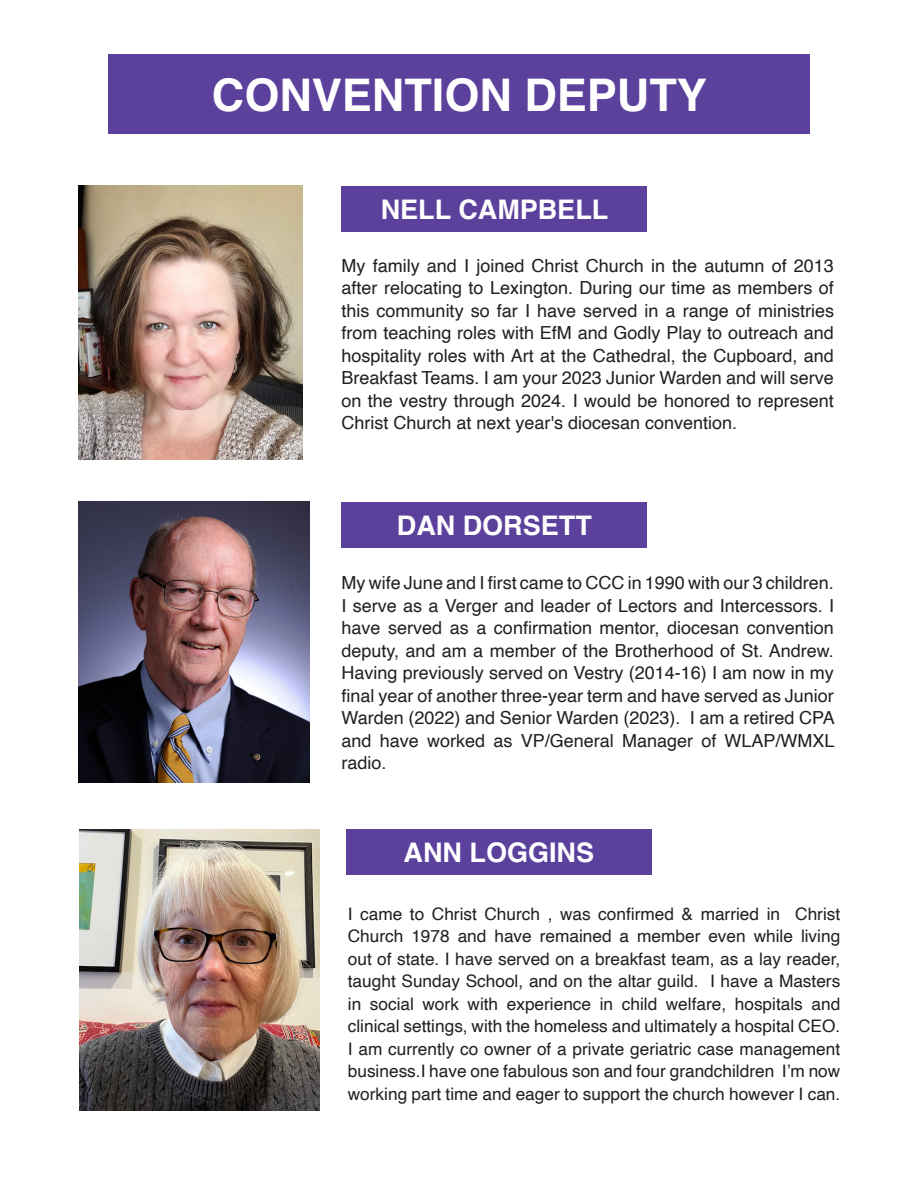
<style>
.page{position:relative;width:918px;height:1188px;background:#fff}
.page>*{position:absolute;margin:0;border:0;box-sizing:border-box;transform-origin:0 0}
.t1{font:700 45px "Helvetica";color:#fff}
.t2{font:700 27px "Helvetica";color:#fff}
.t3{font:18px/22.5px "Helvetica";color:#231f20;text-align:justify}
.t4{font:17.25px/22.5px "Helvetica";color:#231f20;text-align:justify}
</style>
<div class="page">
<div style="left:108px;top:54px;width:702px;height:80px;background:#5b419c"></div>
<img style="left:78px;top:185px;width:224px;height:275px">
<img style="left:80px;top:829px;width:239px;height:281px">
<img style="left:78px;top:502px;width:231px;height:281px">
<div style="left:342px;top:187px;width:305px;height:45px;background:#5b419c"></div>
<div style="left:342px;top:502px;width:305px;height:46px;background:#5b419c"></div>
<div style="left:346px;top:829px;width:306px;height:46px;background:#5b419c"></div>
<p class="t1" style="left:212px;top:67px;width:497px">CONVENTION DEPUTY</p>
<p class="t2" style="left:381px;top:193px;width:229px">NELL CAMPBELL</p>
<p class="t3" style="left:342px;top:254px;width:494px">My family and I joined Christ Church in the autumn of 2013 after relocating to Lexington. During our time as members of this community so far I have served in a range of ministries from teaching roles with EfM and Godly Play to outreach and hospitality roles with Art at the Cathedral, the Cupboard, and Breakfast Teams. I am your 2023 Junior Warden and will serve on the vestry through 2024. I would be honored to represent Christ Church at next year's diocesan convention.</p>
<p class="t2" style="left:397px;top:509px;width:196px">DAN DORSETT</p>
<p class="t3" style="left:342px;top:572px;width:495px">My wife June and I first came to CCC in 1990 with our 3 children.<br>I serve as a Verger and leader of Lectors and Intercessors. I have served as a confirmation mentor, diocesan convention deputy, and am a member of the Brotherhood of St. Andrew.<br>Having previously served on Vestry (2014-16) I am now in my final year of another three-year term and have served as Junior Warden (2022) and Senior Warden (2023). I am a retired CPA and have worked as VP/General Manager of WLAP/WMXL radio.</p>
<p class="t2" style="left:404px;top:836px;width:192px">ANN LOGGINS</p>
<p class="t4" style="left:348px;top:903px;width:494px">I came to Christ Church , was confirmed &amp; married in Christ Church 1978 and have remained a member even while living out of state. I have served on a breakfast team, as a lay reader, taught Sunday School, and on the altar guild. I have a Masters in social work with experience in child welfare, hospitals and clinical settings, with the homeless and ultimately a hospital CEO.<br>I am currently co owner of a private geriatric case management business.I have one fabulous son and four grandchildren I’m now working part time and eager to support the church however I can.</p>
</div>
